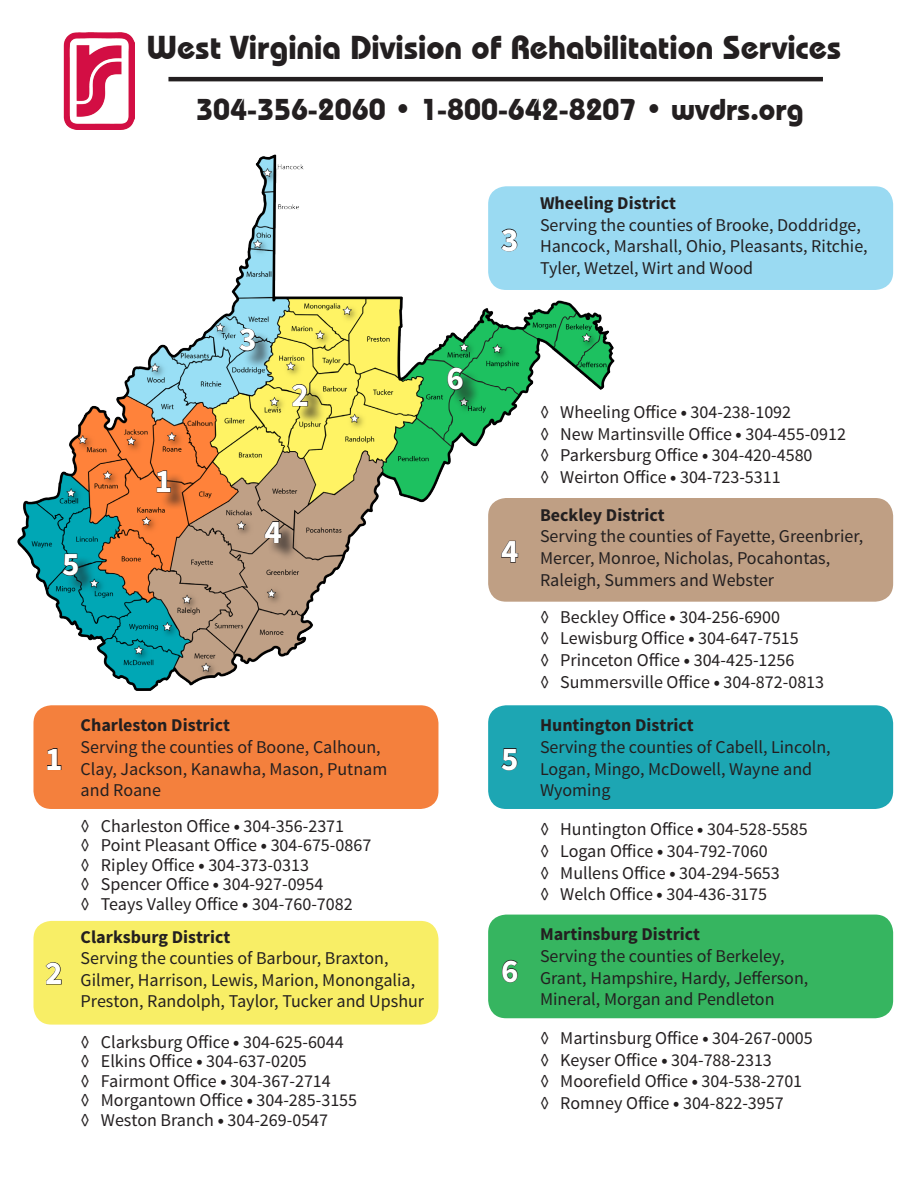
<style>
.page{position:relative;width:918px;height:1188px;background:#fff}
.page>*{position:absolute;margin:0;border:0;box-sizing:border-box;transform-origin:0 0}
.t1{font:700 33px "Bauhaus IT Cby BT";color:#231f20}
.t2{font:700 33px "Source Sans Pro";color:#fff}
.t3{font:700 30px "Bauhaus IT Cby BT";color:#231f20}
.t4{font:18px/21.6px "Source Sans Pro";color:#231f20}
.t5{font:700 18px "Source Sans Pro";color:#231f20}
.s1{font-weight:700}
</style>
<div class="page">
<img style="left:63px;top:32px;width:72px;height:97px">
<hr style="left:168px;top:77px;width:655px;height:4px;background:#231f20">
<div style="left:33px;top:705px;width:405px;height:104px;background:#f4803d;border-radius:18px"></div>
<svg style="left:47px;top:748px;width:15px;height:22px"></svg>
<div style="left:33px;top:921px;width:405px;height:104px;background:#f8ee66;border-radius:18px"></div>
<svg style="left:45px;top:962px;width:17px;height:23px"></svg>
<div style="left:488px;top:186px;width:405px;height:104px;background:#9adaf2;border-radius:18px"></div>
<div style="left:488px;top:498px;width:405px;height:104px;background:#bf9f84;border-radius:18px"></div>
<img style="left:17px;top:154px;width:604px;height:537px">
<div style="left:159px;top:473px;width:30px;height:38px;background:#231f20;opacity:.75"></div>
<svg style="left:156px;top:470px;width:15px;height:23px"></svg>
<div style="left:295px;top:387px;width:31px;height:38px;background:#231f20;opacity:.75"></div>
<svg style="left:292px;top:384px;width:16px;height:23px"></svg>
<div style="left:243px;top:331px;width:30px;height:38px;background:#231f20;opacity:.75"></div>
<svg style="left:239px;top:328px;width:17px;height:24px"></svg>
<div style="left:267px;top:523px;width:33px;height:38px;background:#231f20;opacity:.75"></div>
<svg style="left:264px;top:521px;width:18px;height:22px"></svg>
<div style="left:65px;top:555px;width:31px;height:39px;background:#231f20;opacity:.75"></div>
<svg style="left:62px;top:553px;width:17px;height:23px"></svg>
<div style="left:450px;top:370px;width:31px;height:38px;background:#231f20;opacity:.75"></div>
<svg style="left:447px;top:367px;width:17px;height:23px"></svg>
<div style="left:488px;top:705px;width:405px;height:104px;background:#1da6b3;border-radius:18px"></div>
<svg style="left:501px;top:748px;width:17px;height:23px"></svg>
<div style="left:488px;top:915px;width:405px;height:103px;background:#36b560;border-radius:18px"></div>
<svg style="left:502px;top:960px;width:16px;height:23px"></svg>
<p class="t1" style="left:147px;top:28px;width:696px">West Virginia Division of Rehabilitation Services</p>
<p class="t3" style="left:196px;top:91px;width:609px">304-356-2060 • 1-800-642-8207 • wvdrs.org</p>
<p class="t2" style="left:62px;top:543px;width:19px">5</p>
<p class="t2" style="left:155px;top:460px;width:19px">1</p>
<p class="t2" style="left:239px;top:318px;width:19px">3</p>
<p class="t2" style="left:292px;top:374px;width:19px">2</p>
<p class="t2" style="left:265px;top:510px;width:19px">4</p>
<p class="t2" style="left:447px;top:357px;width:19px">6</p>
<p class="t2" style="left:45px;top:737px;width:19px">1</p>
<p class="t2" style="left:45px;top:952px;width:19px">2</p>
<p class="t5" style="left:81px;top:714px;width:151px">Charleston District</p>
<p class="t4" style="left:81px;top:737px;width:308px">Serving the counties of Boone, Calhoun,<br>Clay, Jackson, Kanawha, Mason, Putnam and Roane</p>
<p class="t4" style="left:81px;top:815px;width:265px">◊ Charleston Office <span class="s1">•</span> 304-356-2371</p>
<p class="t4" style="left:81px;top:835px;width:292px">◊ Point Pleasant Office <span class="s1">•</span> 304-675-0867</p>
<p class="t4" style="left:81px;top:854px;width:230px">◊ Ripley Office <span class="s1">•</span> 304-373-0313</p>
<p class="t4" style="left:81px;top:874px;width:244px">◊ Spencer Office <span class="s1">•</span> 304-927-0954</p>
<p class="t4" style="left:81px;top:893px;width:274px">◊ Teays Valley Office <span class="s1">•</span> 304-760-7082</p>
<p class="t5" style="left:81px;top:925px;width:151px">Clarksburg District</p>
<p class="t4" style="left:81px;top:948px;width:345px">Serving the counties of Barbour, Braxton,<br>Gilmer, Harrison, Lewis, Marion, Monongalia,<br>Preston, Randolph, Taylor, Tucker and Upshur</p>
<p class="t4" style="left:81px;top:1031px;width:265px">◊ Clarksburg Office <span class="s1">•</span> 304-625-6044</p>
<p class="t4" style="left:81px;top:1051px;width:228px">◊ Elkins Office <span class="s1">•</span> 304-637-0205</p>
<p class="t4" style="left:81px;top:1070px;width:252px">◊ Fairmont Office <span class="s1">•</span> 304-367-2714</p>
<p class="t4" style="left:81px;top:1090px;width:278px">◊ Morgantown Office <span class="s1">•</span> 304-285-3155</p>
<p class="t4" style="left:81px;top:1109px;width:249px">◊ Weston Branch <span class="s1">•</span> 304-269-0547</p>
<p class="t2" style="left:501px;top:218px;width:19px">3</p>
<p class="t5" style="left:540px;top:192px;width:138px">Wheeling District</p>
<p class="t4" style="left:540px;top:214px;width:329px">Serving the counties of Brooke, Doddridge,<br>Hancock, Marshall, Ohio, Pleasants, Ritchie,<br>Tyler, Wetzel, Wirt and Wood</p>
<p class="t2" style="left:501px;top:530px;width:19px">4</p>
<p class="t2" style="left:501px;top:737px;width:19px">5</p>
<p class="t2" style="left:501px;top:950px;width:19px">6</p>
<p class="t4" style="left:540px;top:402px;width:253px">◊ Wheeling Office <span class="s1">•</span> 304-238-1092</p>
<p class="t4" style="left:540px;top:423px;width:308px">◊ New Martinsville Office <span class="s1">•</span> 304-455-0912</p>
<p class="t4" style="left:540px;top:445px;width:274px">◊ Parkersburg Office <span class="s1">•</span> 304-420-4580</p>
<p class="t4" style="left:540px;top:467px;width:242px">◊ Weirton Office <span class="s1">•</span> 304-723-5311</p>
<p class="t5" style="left:540px;top:503px;width:126px">Beckley District</p>
<p class="t4" style="left:540px;top:526px;width:325px">Serving the counties of Fayette, Greenbrier,<br>Mercer, Monroe, Nicholas, Pocahontas,<br>Raleigh, Summers and Webster</p>
<p class="t4" style="left:540px;top:606px;width:242px">◊ Beckley Office <span class="s1">•</span> 304-256-6900</p>
<p class="t4" style="left:540px;top:628px;width:260px">◊ Lewisburg Office <span class="s1">•</span> 304-647-7515</p>
<p class="t4" style="left:540px;top:650px;width:256px">◊ Princeton Office <span class="s1">•</span> 304-425-1256</p>
<p class="t4" style="left:540px;top:671px;width:286px">◊ Summersville Office <span class="s1">•</span> 304-872-0813</p>
<p class="t5" style="left:540px;top:714px;width:155px">Huntington District</p>
<p class="t4" style="left:540px;top:737px;width:292px">Serving the counties of Cabell, Lincoln,<br>Logan, Mingo, McDowell, Wayne and<br>Wyoming</p>
<p class="t4" style="left:540px;top:819px;width:269px">◊ Huntington Office <span class="s1">•</span> 304-528-5585</p>
<p class="t4" style="left:540px;top:840px;width:229px">◊ Logan Office <span class="s1">•</span> 304-792-7060</p>
<p class="t4" style="left:540px;top:862px;width:241px">◊ Mullens Office <span class="s1">•</span> 304-294-5653</p>
<p class="t4" style="left:540px;top:884px;width:229px">◊ Welch Office <span class="s1">•</span> 304-436-3175</p>
<p class="t5" style="left:540px;top:923px;width:162px">Martinsburg District</p>
<p class="t4" style="left:540px;top:946px;width:270px">Serving the counties of Berkeley,<br>Grant, Hampshire, Hardy, Jefferson,<br>Mineral, Morgan and Pendleton</p>
<p class="t4" style="left:540px;top:1028px;width:274px">◊ Martinsburg Office <span class="s1">•</span> 304-267-0005</p>
<p class="t4" style="left:540px;top:1049px;width:233px">◊ Keyser Office <span class="s1">•</span> 304-788-2313</p>
<p class="t4" style="left:540px;top:1071px;width:264px">◊ Moorefield Office <span class="s1">•</span> 304-538-2701</p>
<p class="t4" style="left:540px;top:1093px;width:245px">◊ Romney Office <span class="s1">•</span> 304-822-3957</p>
</div>
